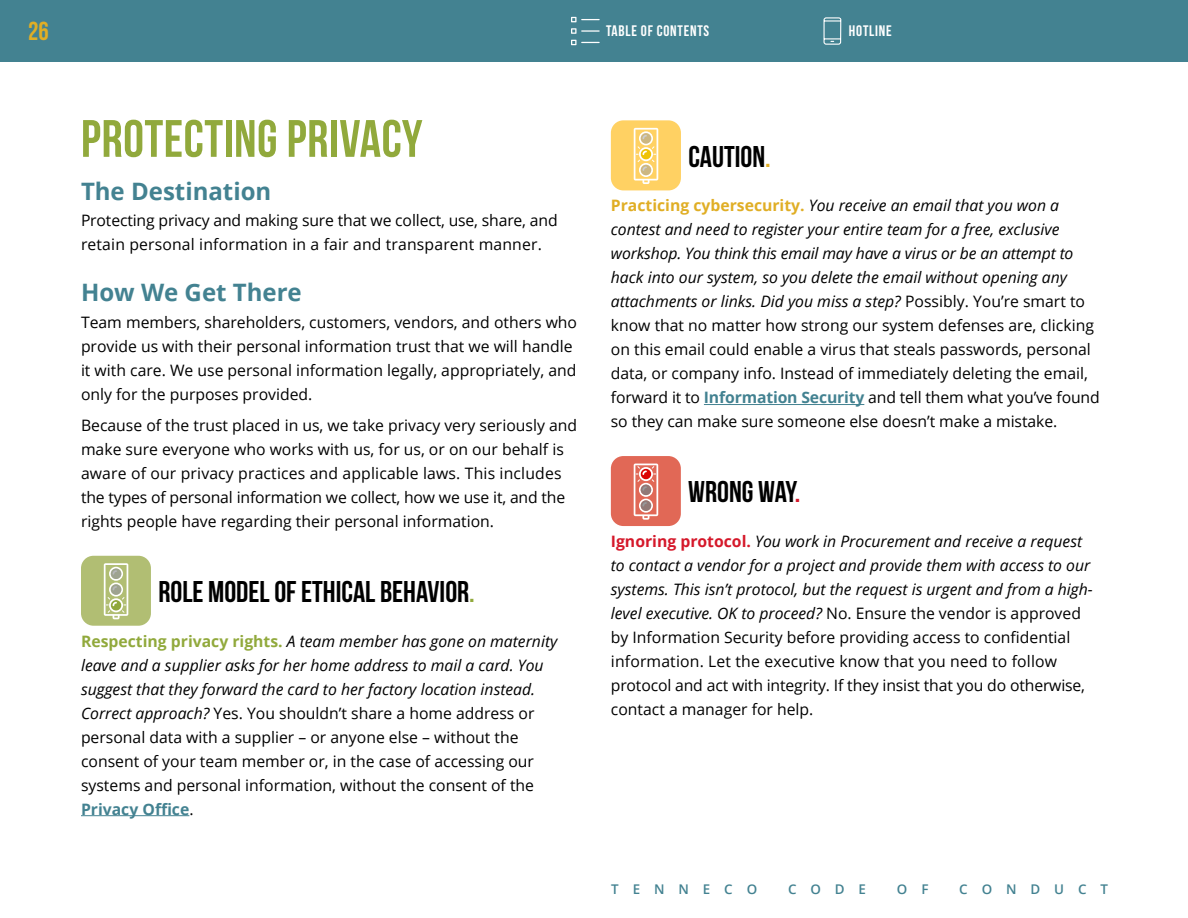
<style>
.page{position:relative;width:1188px;height:918px;background:#fff}
.page>*{position:absolute;margin:0;border:0;box-sizing:border-box;transform-origin:0 0}
.t1{font:700 52.5px "Bebas Neue";letter-spacing:.01em;color:#91a93c}
.t2{font:700 30px "Bebas Neue";color:#000}
.t3{font:700 25.95px "Bebas Neue";color:#e0ae25}
.t4{font:700 24px "Open Sans";color:#438291}
.t5{font:15.75px/24px "Open Sans";color:#000}
.t6{font:700 15.3px "Bebas Neue";letter-spacing:.05em;color:#fff}
.t7{font:600 13.35px "Open Sans";letter-spacing:1.04em;color:#438291}
.s1{color:#91a93c}
.s2{font-weight:700;color:#91a93c}
.s3{font-style:italic}
.s4{font-weight:700;color:#438291}
.s5{color:#e0ae25}
.s6{font-weight:700;color:#e0ae25}
.s7{color:#d5182a}
.s8{font-weight:700;color:#d5182a}
</style>
<div class="page">
<div style="left:0;top:0;width:1188px;height:62px;background:#438291"></div>
<svg style="left:571px;top:17px;width:29px;height:5px"></svg>
<svg style="left:571px;top:28px;width:29px;height:6px"></svg>
<svg style="left:571px;top:40px;width:29px;height:5px"></svg>
<svg style="left:823px;top:17px;width:19px;height:28px"></svg>
<hr style="left:81px;top:815px;width:108px;height:1px;background:#438291">
<hr style="left:704px;top:404px;width:160px;height:1px;background:#438291">
<div style="left:81px;top:556px;width:70px;height:70px;background:#b1be73;border-radius:12px"></div>
<svg style="left:104px;top:563px;width:24px;height:56px"></svg>
<div style="left:611px;top:120px;width:70px;height:70px;background:#ffd163;border-radius:12px"></div>
<svg style="left:634px;top:128px;width:24px;height:56px"></svg>
<div style="left:611px;top:456px;width:70px;height:70px;background:#e16856;border-radius:12px"></div>
<svg style="left:634px;top:464px;width:24px;height:56px"></svg>
<h3 class="t3" style="left:28px;top:17px;width:22px">26</h3>
<p class="t6" style="left:606px;top:22px;width:105px">TABLE OF CONTENTS</p>
<p class="t6" style="left:849px;top:22px;width:44px">HOTLINE</p>
<h1 class="t1" style="left:81px;top:110px;width:343px">PROTECTING PRIVACY</h1>
<h3 class="t4" style="left:81px;top:174px;width:192px">The Destination</h3>
<p class="t5" style="left:81px;top:208px;width:478px">Protecting privacy and making sure that we collect, use, share, and retain personal information in a fair and transparent manner.</p>
<h3 class="t4" style="left:81px;top:276px;width:222px">How We Get There</h3>
<p class="t5" style="left:81px;top:310px;width:498px">Team members, shareholders, customers, vendors, and others who provide us with their personal information trust that we will handle it with care. We use personal information legally, appropriately, and only for the purposes provided.</p>
<p class="t5" style="left:81px;top:413px;width:498px">Because of the trust placed in us, we take privacy very seriously and make sure everyone who works with us, for us, or on our behalf is aware of our privacy practices and applicable laws. This includes the types of personal information we collect, how we use it, and the rights people have regarding their personal information.</p>
<h2 class="t2" style="left:158px;top:575px;width:318px">ROLE MODEL OF ETHICAL BEHAVIOR<span class="s1">.</span></h2>
<p class="t5" style="left:81px;top:628px;width:478px"><span class="s2">Respecting privacy rights.</span> <span class="s3">A team member has gone on maternity leave and a supplier asks for her home address to mail a card. You suggest that they forward the card to her factory location instead.<br>Correct approach?</span> Yes. You shouldn’t share a home address or personal data with a supplier – or anyone else – without the consent of your team member or, in the case of accessing our systems and personal information, without the consent of the <span class="s4">Privacy Office</span>.</p>
<h2 class="t2" style="left:688px;top:140px;width:84px">CAUTION<span class="s5">.</span></h2>
<p class="t5" style="left:611px;top:193px;width:490px"><span class="s6">Practicing cybersecurity.</span> <span class="s3">You receive an email that you won a contest and need to register your entire team for a free, exclusive workshop. You think this email may have a virus or be an attempt to hack into our system, so you delete the email without opening any attachments or links. Did you miss a step?</span> Possibly. You’re smart to know that no matter how strong our system defenses are, clicking on this email could enable a virus that steals passwords, personal data, or company info. Instead of immediately deleting the email, forward it to <span class="s4">Information Security</span> and tell them what you’ve found so they can make sure someone else doesn’t make a mistake.</p>
<h2 class="t2" style="left:688px;top:476px;width:114px">WRONG WAY<span class="s7">.</span></h2>
<p class="t5" style="left:611px;top:529px;width:483px"><span class="s8">Ignoring protocol.</span> <span class="s3">You work in Procurement and receive a request to contact a vendor for a project and provide them with access to our systems. This isn’t protocol, but the request is urgent and from a high&shy;level executive. OK to proceed?</span> No. Ensure the vendor is approved by Information Security before providing access to confidential information. Let the executive know that you need to follow protocol and act with integrity. If they insist that you do otherwise, contact a manager for help.</p>
<p class="t7" style="left:611px;top:880px;width:147px">TENNECO</p>
<p class="t7" style="left:788px;top:880px;width:80px">CODE</p>
<p class="t7" style="left:897px;top:880px;width:33px">O F</p>
<p class="t7" style="left:959px;top:880px;width:150px">CONDUCT</p>
</div>
